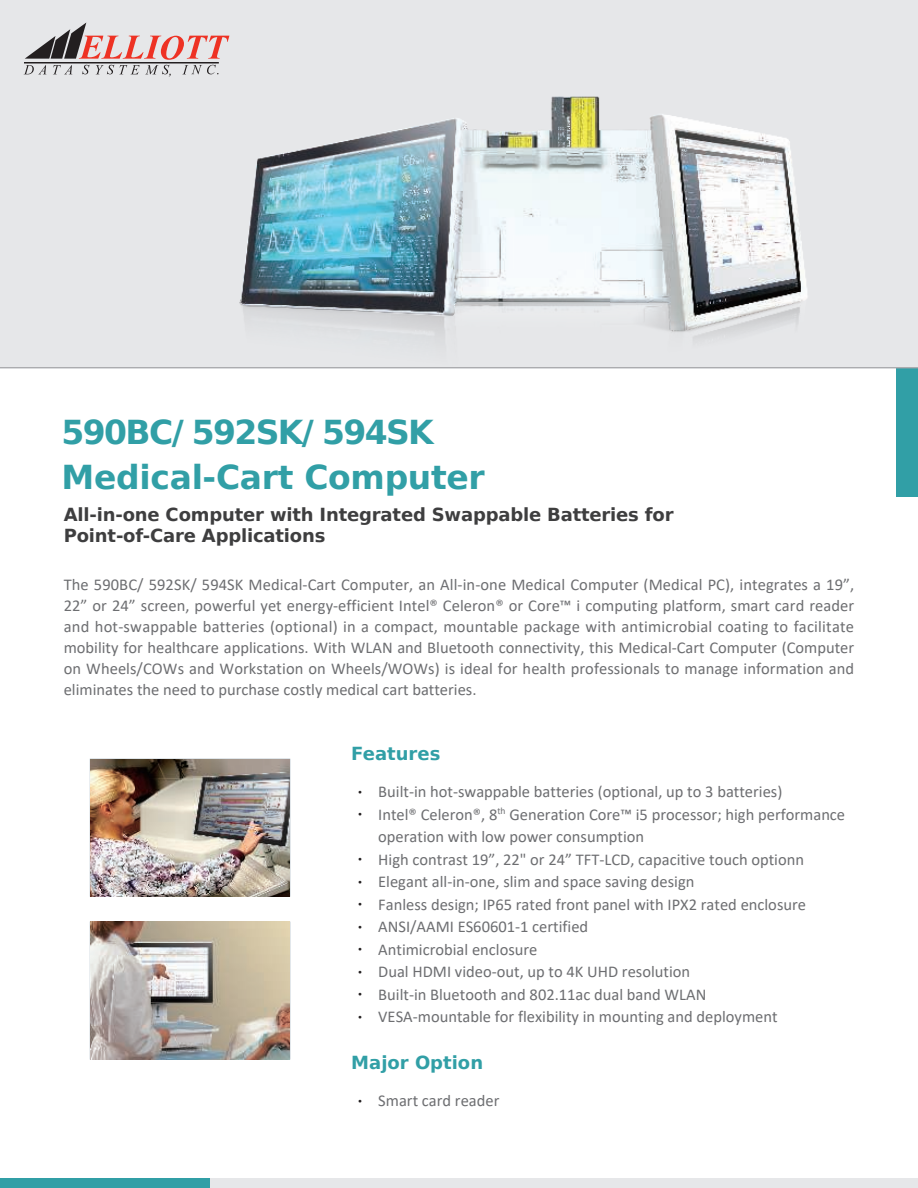
<style>
.page{position:relative;width:918px;height:1188px;background:#fff}
.page>*{position:absolute;margin:0;border:0;box-sizing:border-box;transform-origin:0 0}
.t1{font:700 33px/45px "Bitstream Vera Sans";letter-spacing:-.01em;color:#319fa6}
.t2{font:700 18px/21px "Bitstream Vera Sans";letter-spacing:-.01em;color:#3e3e3f}
.t3{font:700 18px "Bitstream Vera Sans";color:#319fa6}
.t4{font:16.5px/21px "Calibri";color:#6d6e71}
.s1{font-family:"Adobe Ming Std";font-weight:300;font-size:18px;color:#231f20}
</style>
<div class="page">
<div style="left:0;top:0;width:918px;height:368px;background:#e6e7e9"></div>
<div style="left:896px;top:368px;width:22px;height:129px;background:#319fa6"></div>
<div style="left:0;top:1178px;width:210px;height:10px;background:#319fa6"></div>
<div style="left:210px;top:1178px;width:708px;height:10px;background:#e6e7e9"></div>
<hr style="left:0;top:367px;width:918px;height:1px;background:#a8a9ad">
<img style="left:222px;top:96px;width:604px;height:273px">
<img style="left:90px;top:759px;width:200px;height:137px">
<img style="left:90px;top:922px;width:200px;height:137px">
<svg style="left:24px;top:22px;width:205px;height:55px"></svg>
<hr style="left:24px;top:62px;width:195px;height:2px;background:#231f20">
<h1 class="t1" style="left:62px;top:412px;width:425px">590BC/ 592SK/ 594SK<br>Medical-Cart Computer</h1>
<p class="t2" style="left:64px;top:506px;width:611px">All-in-one Computer with Integrated Swappable Batteries for<br>Point-of-Care Applications</p>
<p class="t4" style="left:64px;top:575px;width:792px;text-align:justify">The 590BC/ 592SK/ 594SK Medical-Cart Computer, an All-in-one Medical Computer (Medical PC), integrates a 19”, 22” or 24” screen, powerful yet energy-efficient Intel® Celeron® or Core™ i computing platform, smart card reader and hot-swappable batteries (optional) in a compact, mountable package with antimicrobial coating to facilitate mobility for healthcare applications. With WLAN and Bluetooth connectivity, this Medical-Cart Computer (Computer on Wheels/COWs and Workstation on Wheels/WOWs) is ideal for health professionals to manage information and eliminates the need to purchase costly medical cart batteries.</p>
<p class="t3" style="left:351px;top:746px;width:91px">Features</p>
<p class="t4" style="left:351px;top:782px;width:433px"><span class="s1">•</span> Built-in hot-swappable batteries (optional, up to 3 batteries)</p>
<p class="t4" style="left:378px;top:804px;width:468px;line-height:22.5px;text-indent:-27px"><span class="s1">•</span> Intel® Celeron®, 8<sup>th</sup> Generation Core™ i5 processor; high performance operation with low power consumption</p>
<p class="t4" style="left:351px;top:850px;width:454px"><span class="s1">•</span> High contrast 19”, 22" or 24” TFT-LCD, capacitive touch optionn</p>
<p class="t4" style="left:351px;top:872px;width:345px"><span class="s1">•</span> Elegant all-in-one, slim and space saving design</p>
<p class="t4" style="left:351px;top:895px;width:456px"><span class="s1">•</span> Fanless design; IP65 rated front panel with IPX2 rated enclosure</p>
<p class="t4" style="left:351px;top:917px;width:238px"><span class="s1">•</span> ANSI/AAMI ES60601-1 certified</p>
<p class="t4" style="left:351px;top:940px;width:188px"><span class="s1">•</span> Antimicrobial enclosure</p>
<p class="t4" style="left:351px;top:962px;width:340px"><span class="s1">•</span> Dual HDMI video-out, up to 4K UHD resolution</p>
<p class="t4" style="left:351px;top:985px;width:357px"><span class="s1">•</span> Built-in Bluetooth and 802.11ac dual band WLAN</p>
<p class="t4" style="left:351px;top:1007px;width:428px"><span class="s1">•</span> VESA-mountable for flexibility in mounting and deployment</p>
<p class="t3" style="left:351px;top:1055px;width:133px">Major Option</p>
<p class="t4" style="left:351px;top:1091px;width:150px"><span class="s1">•</span> Smart card reader</p>
</div>
